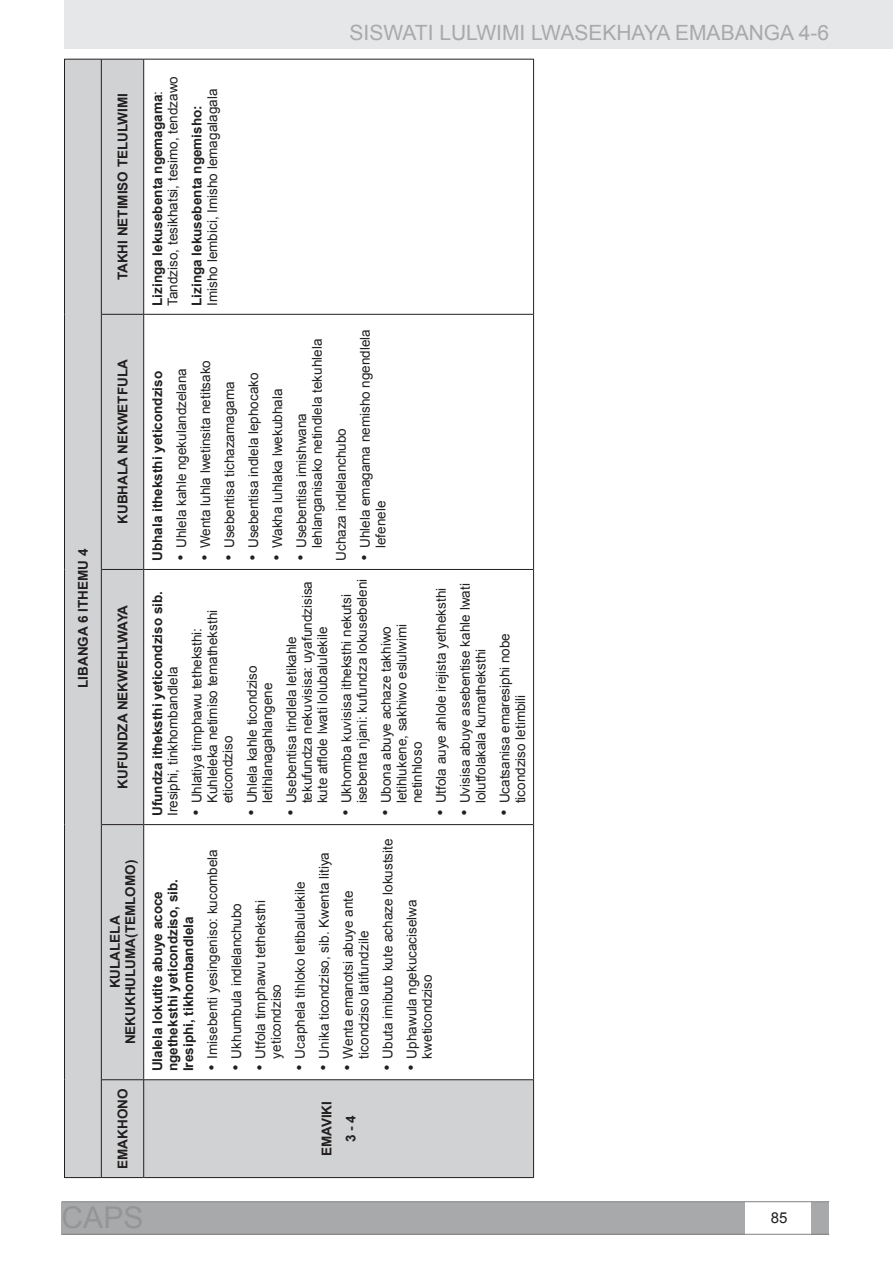
<style>
.page{position:relative;width:893px;height:1263px;background:#fff}
.page>*{position:absolute;margin:0;border:0;box-sizing:border-box;transform-origin:0 0}
.t1{font:21px "Arial";color:#a7a9ab}
.t2{font:15px "Arial";color:#221f1f}
.t3{font:13.5px/15.6px "Arial";color:#221f1f}
.t4{font:700 13.5px/15.6px "Arial";color:#221f1f;text-align:center}
.s1{font-weight:700}
</style>
<div class="page">
<div style="left:64px;top:0;width:829px;height:49px;background:#e6e7e8"></div>
<div style="left:62px;top:1202px;width:683px;height:32px;background:#a7a9ab"></div>
<div style="left:812px;top:1202px;width:17px;height:32px;background:#a7a9ab"></div>
<hr style="left:62px;top:1234px;width:767px;height:1px;background:#808284">
<hr style="left:62px;top:1201px;width:767px;height:1px;background:#808284">
<svg style="left:65px;top:60px;width:468px;height:1117px"></svg>
<hr style="left:101px;top:1080px;width:1px;height:98px;background:#221f1f">
<hr style="left:102px;top:1079px;width:41px;height:1px;background:#221f1f">
<hr style="left:101px;top:825px;width:1px;height:255px;background:#221f1f">
<hr style="left:101px;top:569px;width:1px;height:256px;background:#221f1f">
<hr style="left:101px;top:314px;width:1px;height:255px;background:#221f1f">
<hr style="left:102px;top:824px;width:41px;height:1px;background:#221f1f">
<hr style="left:102px;top:569px;width:41px;height:1px;background:#221f1f">
<hr style="left:102px;top:314px;width:41px;height:1px;background:#221f1f">
<hr style="left:101px;top:59px;width:1px;height:255px;background:#221f1f">
<hr style="left:143px;top:1080px;width:1px;height:98px;background:#221f1f">
<hr style="left:143px;top:825px;width:1px;height:255px;background:#221f1f">
<hr style="left:143px;top:569px;width:1px;height:256px;background:#221f1f">
<hr style="left:143px;top:314px;width:1px;height:255px;background:#221f1f">
<hr style="left:143px;top:59px;width:1px;height:255px;background:#221f1f">
<hr style="left:144px;top:1079px;width:389px;height:1px;background:#221f1f">
<hr style="left:144px;top:824px;width:389px;height:1px;background:#221f1f">
<hr style="left:144px;top:569px;width:389px;height:1px;background:#221f1f">
<hr style="left:144px;top:314px;width:389px;height:1px;background:#221f1f">
<hr style="left:533px;top:1080px;width:1px;height:98px;background:#221f1f">
<hr style="left:533px;top:825px;width:1px;height:255px;background:#221f1f">
<hr style="left:533px;top:569px;width:1px;height:256px;background:#221f1f">
<hr style="left:533px;top:314px;width:1px;height:255px;background:#221f1f">
<hr style="left:533px;top:59px;width:1px;height:255px;background:#221f1f">
<hr style="left:64px;top:1080px;width:1px;height:98px;background:#221f1f">
<hr style="left:65px;top:1177px;width:36px;height:1px;background:#221f1f">
<hr style="left:64px;top:825px;width:1px;height:255px;background:#221f1f">
<hr style="left:64px;top:569px;width:1px;height:256px;background:#221f1f">
<hr style="left:64px;top:314px;width:1px;height:255px;background:#221f1f">
<hr style="left:64px;top:59px;width:1px;height:255px;background:#221f1f">
<hr style="left:65px;top:59px;width:36px;height:1px;background:#221f1f">
<hr style="left:102px;top:1177px;width:41px;height:1px;background:#221f1f">
<hr style="left:102px;top:59px;width:41px;height:1px;background:#221f1f">
<hr style="left:144px;top:1177px;width:389px;height:1px;background:#221f1f">
<hr style="left:144px;top:59px;width:389px;height:1px;background:#221f1f">
<p class="t4" style="left:77px;top:688px;width:141px;rotate:-90deg">LIBANGA 6 ITHEMU 4</p>
<h1 class="t1" style="left:350px;top:21px;width:481px">SISWATI LULWIMI LWASEKHAYA EMABANGA 4-6</h1>
<p class="t4" style="left:116px;top:280px;width:189px;rotate:-90deg">TAKHI NETIMISO TELULWIMI</p>
<p class="t4" style="left:116px;top:524px;width:166px;rotate:-90deg">KUBHALA NEKWETFULA</p>
<p class="t4" style="left:116px;top:789px;width:185px;rotate:-90deg">KUFUNDZA NEKWEHLWAYA</p>
<p class="t4" style="left:108px;top:1044px;width:186px;rotate:-90deg">KULALELA<br>NEKUKHULUMA(TEMLOMO)</p>
<p class="t4" style="left:116px;top:1169px;width:82px;rotate:-90deg">EMAKHONO</p>
<p class="t3" style="left:151px;top:306px;width:231px;rotate:-90deg"><span class="s1">Lizinga lekusebenta ngemagama</span>:<br>Tandziso, tesikhatsi, tesimo, tendzawo</p>
<p class="t3" style="left:206px;top:306px;width:218px;rotate:-90deg">Imisho lembici, Imisho lemagalagala</p>
<p class="t4" style="left:190px;top:306px;width:202px;rotate:-90deg">Lizinga lekusebenta ngemisho:</p>
<p class="t4" style="left:151px;top:561px;width:191px;rotate:-90deg">Ubhala itheksthi yeticondziso</p>
<p class="t3" style="left:174px;top:561px;width:194px;rotate:-90deg">• Uhlela kahle ngekulandzelana</p>
<p class="t3" style="left:199px;top:561px;width:202px;rotate:-90deg">• Wenta luhla lwetinsita netitsako</p>
<p class="t3" style="left:222px;top:561px;width:181px;rotate:-90deg">• Usebentisa tichazamagama</p>
<p class="t3" style="left:247px;top:561px;width:190px;rotate:-90deg">• Usebentisa indlela lephocako</p>
<p class="t3" style="left:271px;top:561px;width:174px;rotate:-90deg">• Wakha luhlaka lwekubhala</p>
<p class="t3" style="left:295px;top:548px;width:211px;text-indent:-13px;rotate:-90deg">• Usebentisa imishwana lehlanganisako netindlela tekuhlela</p>
<p class="t3" style="left:333px;top:561px;width:134px;rotate:-90deg">Uchaza indlelanchubo</p>
<p class="t3" style="left:358px;top:548px;width:221px;text-indent:-13px;rotate:-90deg">• Uhlela emagama nemisho ngendlela lefenele</p>
<p class="t4" style="left:151px;top:816px;width:227px;rotate:-90deg">Ufundza itheksthi yeticondziso sib.</p>
<p class="t3" style="left:166px;top:816px;width:151px;rotate:-90deg">Iresiphi, tinkhombandlela</p>
<p class="t3" style="left:190px;top:803px;width:195px;text-indent:-13px;rotate:-90deg">• Uhlatiya timphawu tetheksthi:<br>Kuhleleka netimiso tematheksthi eticondziso</p>
<p class="t3" style="left:244px;top:816px;width:152px;text-align:center;rotate:-90deg">• Uhlela kahle ticondziso letihlanagahlangene</p>
<p class="t3" style="left:285px;top:803px;width:224px;text-indent:-13px;rotate:-90deg">• Usebentisa tindlela letikahle tekufundza nekuvisisa: uyafundzisisa kute atflole lwati lolubalulekile</p>
<p class="t3" style="left:340px;top:803px;width:226px;text-indent:-13px;rotate:-90deg">• Ukhomba kuvisisa itheksthi nekutsi isebenta njani: kufundza lokusebeleni</p>
<p class="t3" style="left:378px;top:803px;width:181px;text-indent:-13px;rotate:-90deg">• Ubona abuye achaze takhiwo letihlukene, sakhiwo eslulwimi netinhloso</p>
<p class="t3" style="left:435px;top:816px;width:230px;rotate:-90deg">• Utfola auye ahlole irejista yetheksthi</p>
<p class="t3" style="left:459px;top:803px;width:221px;text-indent:-13px;rotate:-90deg">• Uvisisa abuye asebentise kahle lwati lolutfolakala kumatheksthi</p>
<p class="t4" style="left:151px;top:1071px;width:194px;text-align:left;rotate:-90deg">Ulalela lokutite abuye acoce ngetheksthi yeticondziso, sib.<br>Iresiphi, tikhombandlela</p>
<p class="t3" style="left:206px;top:1071px;width:224px;rotate:-90deg">• Imisebenti yesingeniso: kucombela</p>
<p class="t3" style="left:230px;top:1071px;width:170px;rotate:-90deg">• Ukhumbula indlelanchubo</p>
<p class="t3" style="left:254px;top:1058px;width:160px;text-indent:-13px;rotate:-90deg">• Utfola timphawu tetheksthi yeticondziso</p>
<p class="t3" style="left:293px;top:1071px;width:191px;rotate:-90deg">• Ucaphela tihloko letibalulekile</p>
<p class="t3" style="left:316px;top:1071px;width:221px;rotate:-90deg">• Unika ticondziso, sib. Kwenta litiya</p>
<p class="t3" style="left:341px;top:1058px;width:169px;text-indent:-13px;rotate:-90deg">• Wenta emanotsi abuye ante ticondziso latifundzile</p>
<p class="t4" style="left:316px;top:1156px;width:57px;line-height:24px;rotate:-90deg">EMAVIKI<br>3 - 4</p>
<p class="t3" style="left:380px;top:1071px;width:234px;rotate:-90deg">• Ubuta imibuto kute achaze lokustsite</p>
<p class="t3" style="left:405px;top:1058px;width:161px;text-indent:-13px;rotate:-90deg">• Uphawula ngekucaciselwa kweticondziso</p>
<p class="t3" style="left:498px;top:803px;width:172px;text-indent:-13px;rotate:-90deg">• Ucatsanisa emaresiphi nobe ticondziso letimbili</p>
<p class="t2" style="left:771px;top:1208px;width:18px">85</p>
</div>
